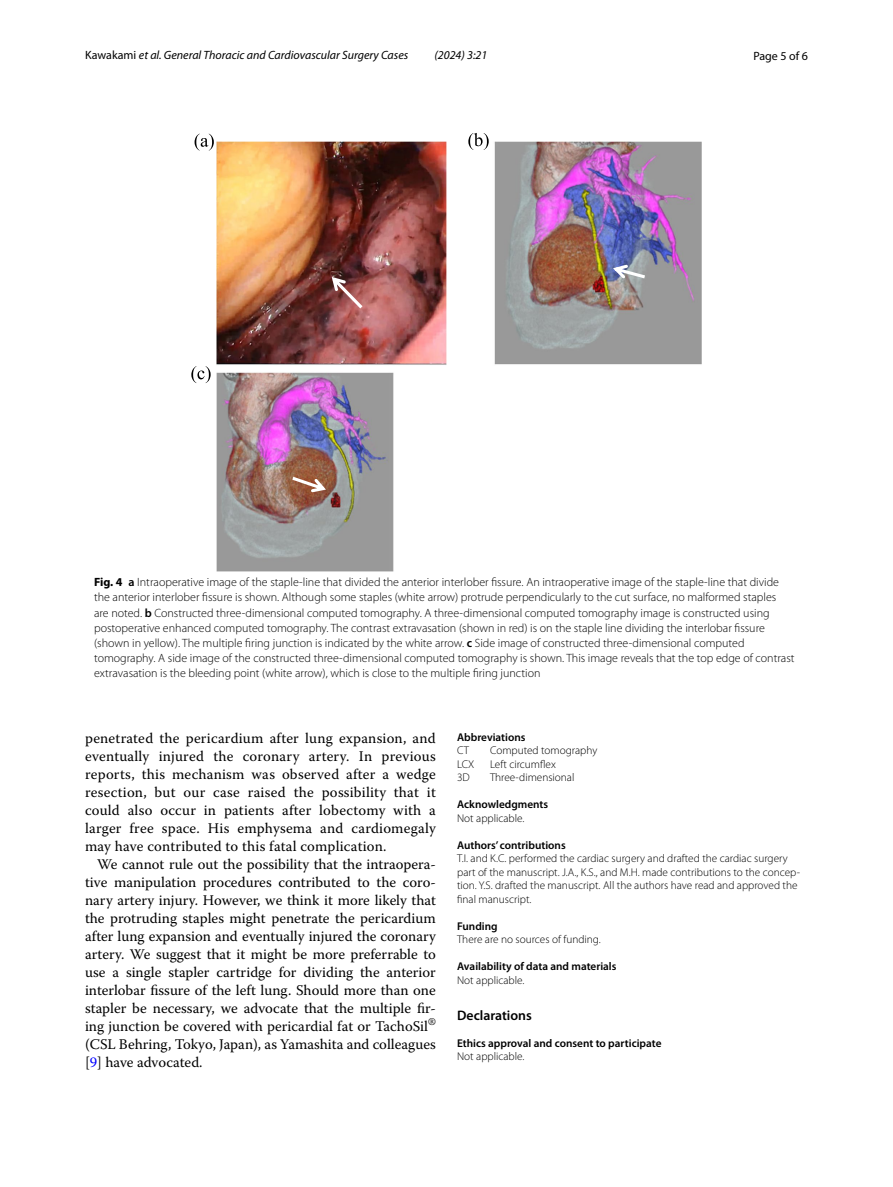
<style>
.page{position:relative;width:893px;height:1187px;background:#fff}
.page>*{position:absolute;margin:0;border:0;box-sizing:border-box;transform-origin:0 0}
.t1{font:14.7px/18px "Warnock Pro";letter-spacing:.005em;color:#000;text-align:justify}
.t2{font:600 13.8px "Myriad Pro";color:#000}
.t3{font:300 12px/15px "Myriad Pro";color:#000}
.t4{font:italic 12px "Myriad Pro";color:#000}
.t5{font:12px "Myriad Pro";color:#000}
.t6{font:300 11.25px/13.5px "Myriad Pro";color:#000}
.t7{font:600 11.25px "Myriad Pro";color:#000}
.s1{font-style:normal}
.s2{font-weight:700}
.s3{font-weight:600}
.s4{color:#00f}
</style>
<div class="page">
<img style="left:216px;top:141px;width:486px;height:430px">
<svg style="left:613px;top:264px;width:32px;height:14px"></svg>
<svg style="left:468px;top:133px;width:21px;height:17px"></svg>
<svg style="left:195px;top:134px;width:19px;height:17px"></svg>
<svg style="left:292px;top:476px;width:34px;height:16px"></svg>
<svg style="left:332px;top:277px;width:30px;height:31px"></svg>
<svg style="left:191px;top:366px;width:20px;height:17px"></svg>
<p class="t4" style="left:85px;top:48px;width:325px"><span class="s1">Kawakami</span> et al. General Thoracic and Cardiovascular Surgery Cases</p>
<p class="t4" style="left:434px;top:48px;width:54px">(2024) 3:21</p>
<p class="t5" style="left:753px;top:48px;width:56px">Page 5 of 6</p>
<p class="t3" style="left:94px;top:575px;width:702px"><span class="s2">Fig. 4</span> <span class="s3">a</span> Intraoperative image of the staple-line that divided the anterior interlober fissure. An intraoperative image of the staple-line that divide the anterior interlober fissure is shown. Although some staples (white arrow) protrude perpendicularly to the cut surface, no malformed staples<br>are noted. <span class="s3">b</span> Constructed three-dimensional computed tomography. A three-dimensional computed tomography image is constructed using postoperative enhanced computed tomography. The contrast extravasation (shown in red) is on the staple line dividing the interlobar fissure (shown in yellow). The multiple firing junction is indicated by the white arrow. <span class="s3">c</span> Side image of constructed three-dimensional computed tomography. A side image of the constructed three-dimensional computed tomography is shown. This image reveals that the top edge of contrast extravasation is the bleeding point (white arrow), which is close to the multiple firing junction</p>
<p class="t1" style="left:85px;top:728px;width:352px">penetrated the pericardium after lung expansion, and eventually injured the coronary artery. In previous reports, this mechanism was observed after a wedge resection, but our case raised the possibility that it could also occur in patients after lobectomy with a larger free space. His emphysema and cardiomegaly may have contributed to this fatal complication.</p>
<p class="t1" style="left:85px;top:854px;width:352px;text-indent:12px">We cannot rule out the possibility that the intraopera&shy;tive manipulation procedures contributed to the coro&shy;nary artery injury. However, we think it more likely that the protruding staples might penetrate the pericardium after lung expansion and eventually injured the coronary artery. We suggest that it might be more preferrable to use a single stapler cartridge for dividing the anterior interlobar fissure of the left lung. Should more than one stapler be necessary, we advocate that the multiple fir&shy;ing junction be covered with pericardial fat or TachoSil<sup>® </sup>(CSL Behring, Tokyo, Japan), as Yamashita and colleagues [<span class="s4">9</span>] have advocated.</p>
<p class="t7" style="left:457px;top:729px;width:70px">Abbreviations</p>
<p class="t6" style="left:457px;top:744px;width:14px">CT</p>
<p class="t6" style="left:490px;top:744px;width:109px">Computed tomography</p>
<p class="t6" style="left:457px;top:757px;width:19px">LCX</p>
<p class="t6" style="left:490px;top:757px;width:67px">Left circumflex</p>
<p class="t6" style="left:457px;top:771px;width:14px">3D</p>
<p class="t6" style="left:490px;top:771px;width:86px">Three-dimensional</p>
<p class="t7" style="left:457px;top:797px;width:93px">Acknowledgments</p>
<p class="t6" style="left:457px;top:811px;width:69px">Not applicable.</p>
<p class="t7" style="left:457px;top:837px;width:110px">Authors’ contributions</p>
<p class="t6" style="left:457px;top:852px;width:344px">T.I. and K.C. performed the cardiac surgery and drafted the cardiac surgery part of the manuscript. J.A., K.S., and M.H. made contributions to the concep&shy;tion. Y.S. drafted the manuscript. All the authors have read and approved the final manuscript.</p>
<p class="t7" style="left:457px;top:918px;width:42px">Funding</p>
<p class="t6" style="left:457px;top:933px;width:145px">There are no sources of funding.</p>
<p class="t7" style="left:457px;top:959px;width:161px">Availability of data and materials</p>
<p class="t6" style="left:457px;top:973px;width:69px">Not applicable.</p>
<p class="t2" style="left:457px;top:1006px;width:76px">Declarations</p>
<p class="t7" style="left:457px;top:1035px;width:206px">Ethics approval and consent to participate</p>
<p class="t6" style="left:457px;top:1050px;width:69px">Not applicable.</p>
</div>
